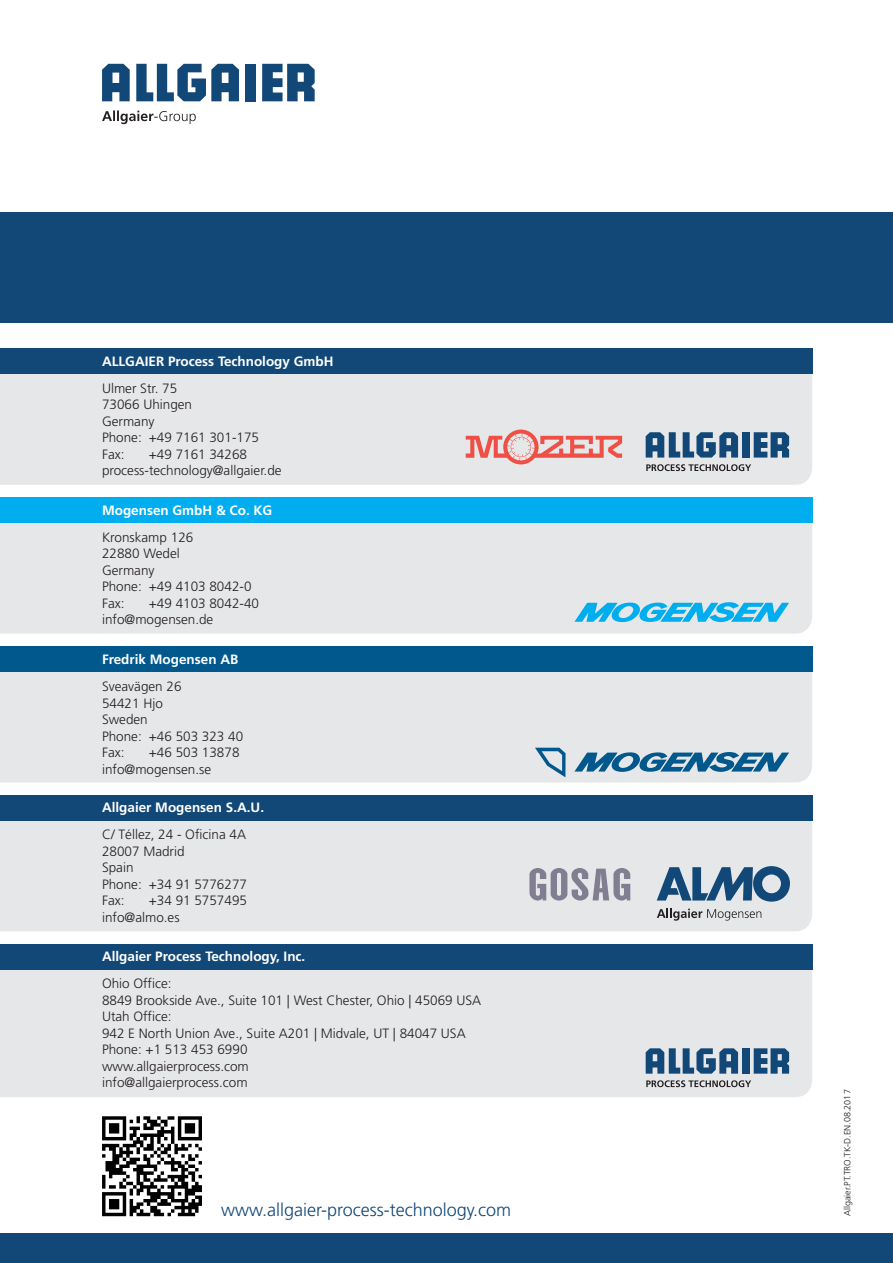
<style>
.page{position:relative;width:893px;height:1263px;background:#fff}
.page>*{position:absolute;margin:0;border:0;box-sizing:border-box;transform-origin:0 0}
.t1{font:300 18px "Frutiger";color:#124877}
.t2{font:300 13.5px/16.5px "Frutiger";color:#231f20}
.t3{font:700 13.5px "Frutiger";color:#fff}
.t4{font:300 9px "Frutiger";color:#231f20}
</style>
<div class="page">
<div style="left:0;top:213px;width:893px;height:110px;background:#124877"></div>
<div style="left:0;top:1233px;width:893px;height:30px;background:#124877"></div>
<svg style="left:102px;top:110px;width:94px;height:14px"></svg>
<div style="left:246px;top:64px;width:10px;height:37px;background:#124877"></div>
<svg style="left:102px;top:64px;width:28px;height:37px"></svg>
<svg style="left:136px;top:64px;width:103px;height:37px"></svg>
<svg style="left:262px;top:64px;width:53px;height:37px"></svg>
<div style="left:0;top:374px;width:812px;height:111px;background:#e6e7e9"></div>
<div style="left:0;top:349px;width:812px;height:25px;background:#124877"></div>
<svg style="left:646px;top:464px;width:105px;height:7px"></svg>
<div style="left:743px;top:432px;width:7px;height:26px;background:#124877"></div>
<svg style="left:646px;top:432px;width:92px;height:26px;background:#5c7f9e"></svg>
<svg style="left:754px;top:432px;width:35px;height:26px"></svg>
<div style="left:0;top:523px;width:812px;height:111px;background:#e6e7e9"></div>
<div style="left:0;top:497px;width:812px;height:26px;background:#00aeef"></div>
<div style="left:0;top:672px;width:812px;height:110px;background:#e6e7e9"></div>
<div style="left:0;top:646px;width:812px;height:26px;background:#01588d"></div>
<div style="left:0;top:821px;width:812px;height:110px;background:#e6e7e9"></div>
<div style="left:0;top:969px;width:812px;height:128px;background:#e6e7e9"></div>
<div style="left:0;top:795px;width:812px;height:26px;background:#124877"></div>
<div style="left:0;top:944px;width:812px;height:25px;background:#124877"></div>
<svg style="left:574px;top:601px;width:215px;height:21px;background:#5ec5ec"></svg>
<svg style="left:574px;top:751px;width:215px;height:21px;background:#5f92b2"></svg>
<svg style="left:535px;top:748px;width:31px;height:29px"></svg>
<svg style="left:657px;top:866px;width:133px;height:36px;background:#718faa"></svg>
<svg style="left:657px;top:908px;width:104px;height:13px"></svg>
<svg style="left:529px;top:868px;width:101px;height:32px;background:#aaa9b5"></svg>
<svg style="left:466px;top:430px;width:156px;height:34px;background:#e9afac"></svg>
<svg style="left:646px;top:1080px;width:105px;height:7px"></svg>
<div style="left:743px;top:1048px;width:7px;height:26px;background:#124877"></div>
<svg style="left:646px;top:1048px;width:92px;height:26px;background:#5c7f9e"></svg>
<svg style="left:754px;top:1048px;width:35px;height:26px"></svg>
<svg style="left:102px;top:1116px;width:100px;height:100px"></svg>
<p class="t3" style="left:102px;top:353px;width:233px">ALLGAIER Process Technology GmbH</p>
<p class="t2" style="left:102px;top:380px;width:158px">Ulmer Str. 75<br>73066 Uhingen<br>Germany<br>Phone: +49 7161 301-175<br>Fax:</p>
<p class="t2" style="left:102px;top:446px;width:181px;text-indent:47px">+49 7161 34268 process-technology@allgaier.de</p>
<p class="t3" style="left:102px;top:502px;width:172px">Mogensen GmbH &amp; Co. KG</p>
<p class="t2" style="left:102px;top:529px;width:151px">Kronskamp 126<br>22880 Wedel<br>Germany<br>Phone: +49 4103 8042-0<br>Fax:</p>
<p class="t2" style="left:102px;top:595px;width:158px;text-indent:47px">+49 4103 8042-40 info@mogensen.de</p>
<p class="t3" style="left:102px;top:652px;width:138px">Fredrik Mogensen AB</p>
<p class="t2" style="left:102px;top:679px;width:143px">Sveavägen 26<br>54421 Hjo<br>Sweden<br>Phone: +46 503 323 40<br>Fax:</p>
<p class="t2" style="left:102px;top:745px;width:139px;text-indent:47px">+46 503 13878 info@mogensen.se</p>
<p class="t3" style="left:102px;top:799px;width:164px">Allgaier Mogensen S.A.U.</p>
<p class="t2" style="left:102px;top:826px;width:146px">C/ Téllez, 24 - Oficina 4A<br>28007 Madrid<br>Spain<br>Phone: +34 91 5776277<br>Fax:</p>
<p class="t2" style="left:102px;top:892px;width:146px;text-indent:47px">+34 91 5757495 info@almo.es</p>
<p class="t3" style="left:102px;top:948px;width:205px">Allgaier Process Technology, Inc.</p>
<p class="t2" style="left:102px;top:975px;width:381px">Ohio Office:<br>8849 Brookside Ave., Suite 101 | West Chester, Ohio | 45069 USA<br>Utah Office:<br>942 E North Union Ave., Suite A201 | Midvale, UT | 84047 USA<br>Phone: +1 513 453 6990<br>www.allgaierprocess.com<br>info@allgaierprocess.com</p>
<h1 class="t1" style="left:221px;top:1200px;width:292px">www.allgaier-process-technology.com</h1>
<p class="t4" style="left:842px;top:1216px;width:128px;rotate:-90deg">Allgaier.PT.TRO.TK-D.EN.08.2017</p>
</div>
